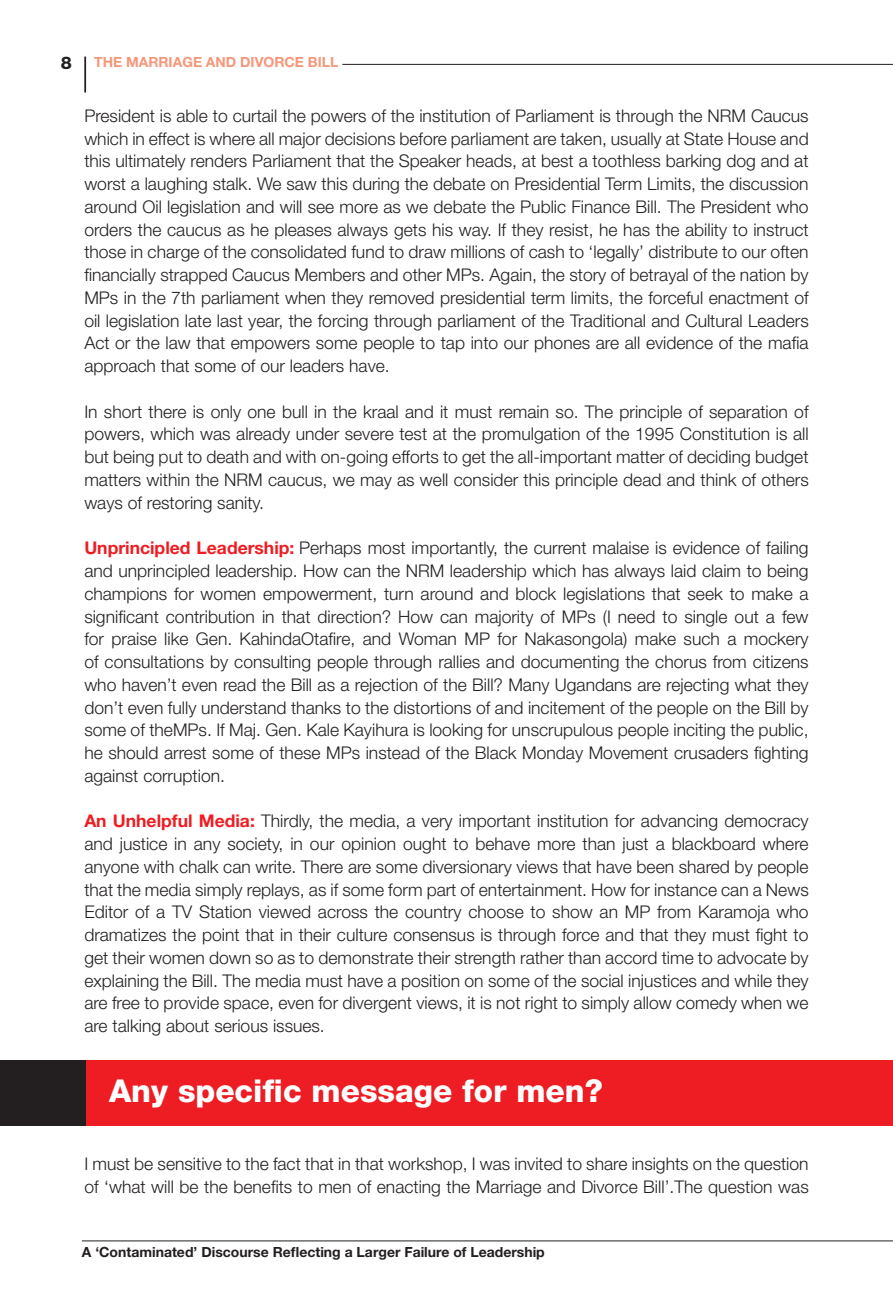
<style>
.page{position:relative;width:893px;height:1310px;background:#fff}
.page>*{position:absolute;margin:0;border:0;box-sizing:border-box;transform-origin:0 0}
.SBHed{font:800 31.5px "Helvetica Neue LT Std";color:#fff}
.TXT{font:300 17.5px/22.8px "Helvetica Neue LT Std";color:#231f20;text-align:justify}
.t1{font:800 17.5px "Helvetica Neue LT Std";color:#231f20}
.t2{font:700 14px "Helvetica Neue LT Std";color:#231f20}
.t3{font:700 14px "Helvetica Neue LT Std";color:#f6977a}
.s1{font-weight:700;color:#ee1d23}
</style>
<div class="page">
<hr style="left:342px;top:64px;width:551px;height:1px;background:#231f20">
<hr style="left:82px;top:1240px;width:811px;height:1px;background:#231f20">
<hr style="left:84px;top:57px;width:2px;height:36px;background:#231f20">
<div style="left:83px;top:1059px;width:810px;height:66px;background:#ee1d23"></div>
<div style="left:0;top:1059px;width:85px;height:66px;background:#231f20"></div>
<p class="t1" style="left:61px;top:52px;width:13px">8</p>
<p class="t3" style="left:94px;top:53px;width:246px">THE MARRIAGE AND DIVORCE BILL</p>
<p class="TXT" style="left:84px;top:104px;width:726px">President is able to curtail the powers of the institution of Parliament is through the NRM Caucus which in effect is where all major decisions before parliament are taken, usually at State House and this ultimately renders Parliament that the Speaker heads, at best a toothless barking dog and at worst a laughing stalk. We saw this during the debate on Presidential Term Limits, the discussion around Oil legislation and will see more as we debate the Public Finance Bill. The President who orders the caucus as he pleases always gets his way. If they resist, he has the ability to instruct those in charge of the consolidated fund to draw millions of cash to ‘legally’ distribute to our often financially strapped Caucus Members and other MPs. Again, the story of betrayal of the nation by MPs in the 7th parliament when they removed presidential term limits, the forceful enactment of oil legislation late last year, the forcing through parliament of the Traditional and Cultural Leaders Act or the law that empowers some people to tap into our phones are all evidence of the mafia approach that some of our leaders have.</p>
<p class="TXT" style="left:84px;top:400px;width:726px">In short there is only one bull in the kraal and it must remain so. The principle of separation of powers, which was already under severe test at the promulgation of the 1995 Constitution is all but being put to death and with on-going efforts to get the all-important matter of deciding budget matters within the NRM caucus, we may as well consider this principle dead and think of others ways of restoring sanity.</p>
<p class="TXT" style="left:84px;top:536px;width:726px"><span class="s1">Unprincipled Leadership:</span> Perhaps most importantly, the current malaise is evidence of failing and unprincipled leadership. How can the NRM leadership which has always laid claim to being champions for women empowerment, turn around and block legislations that seek to make a significant contribution in that direction? How can majority of MPs (I need to single out a few for praise like Gen. KahindaOtafire, and Woman MP for Nakasongola) make such a mockery of consultations by consulting people through rallies and documenting the chorus from citizens who haven’t even read the Bill as a rejection of the Bill? Many Ugandans are rejecting what they don’t even fully understand thanks to the distortions of and incitement of the people on the Bill by some of theMPs. If Maj. Gen. Kale Kayihura is looking for unscrupulous people inciting the public, he should arrest some of these MPs instead of the Black Monday Movement crusaders fighting against corruption.</p>
<p class="TXT" style="left:84px;top:809px;width:726px"><span class="s1">An Unhelpful Media:</span> Thirdly, the media, a very important institution for advancing democracy and justice in any society, in our opinion ought to behave more than just a blackboard where anyone with chalk can write. There are some diversionary views that have been shared by people that the media simply replays, as if some form part of entertainment. How for instance can a News Editor of a TV Station viewed across the country choose to show an MP from Karamoja who dramatizes the point that in their culture consensus is through force and that they must fight to get their women down so as to demonstrate their strength rather than accord time to advocate by explaining the Bill. The media must have a position on some of the social injustices and while they are free to provide space, even for divergent views, it is not right to simply allow comedy when we are talking about serious issues.</p>
<p class="SBHed" style="left:109px;top:1072px;width:495px">Any specific message for men?</p>
<p class="TXT" style="left:84px;top:1152px;width:726px">I must be sensitive to the fact that in that workshop, I was invited to share insights on the question of ‘what will be the benefits to men of enacting the Marriage and Divorce Bill’.The question was</p>
<p class="t2" style="left:82px;top:1243px;width:464px">A ‘Contaminated’ Discourse Reflecting a Larger Failure of Leadership</p>
</div>
